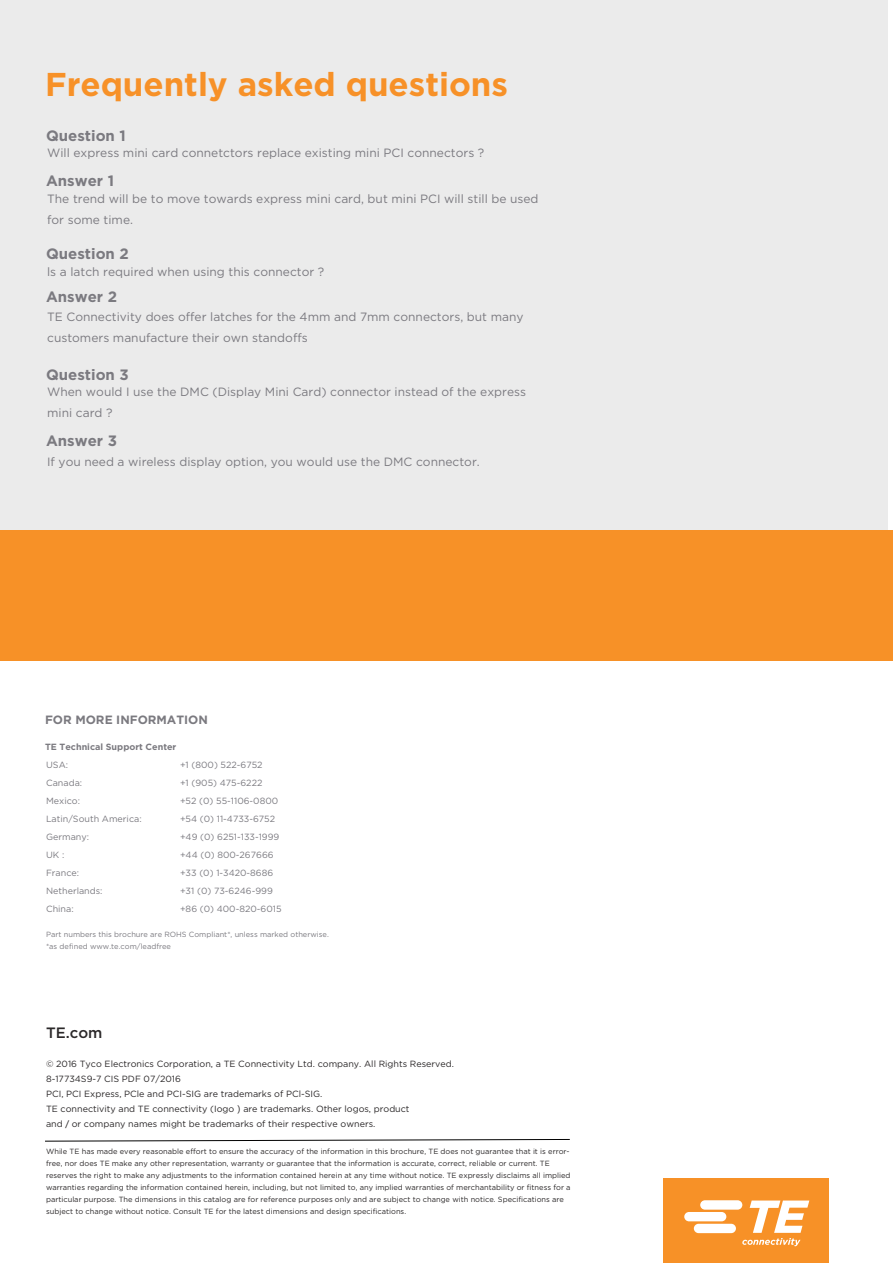
<style>
.page{position:relative;width:893px;height:1263px;background:#fff}
.page>*{position:absolute;margin:0;border:0;box-sizing:border-box;transform-origin:0 0}
.t1{font:700 33px "Gotham";color:#f79128}
.t2{font:700 15px "Gotham";color:#7b7a80}
.t3{font:500 15px "Gotham";color:#2b2829}
.t4{font:12px/21px "Gotham";color:#7b7a80}
.t5{font:700 12px "Gotham";color:#7b7a80}
.t6{font:9px/15px "Gotham";color:#2b2829}
.t7{font:9px/18px "Gotham";color:#7b7a80}
.t8{font:700 9px "Gotham";color:#7b7a80}
.t9{font:7.5px/12px "Gotham";color:#2b2829}
.t10{font:7.5px/12px "Gotham";color:#7b7a80}
.s1{font-family:"Microsoft Ya Hei"}
</style>
<div class="page">
<div style="left:663px;top:1178px;width:166px;height:85px;background:#f79127"></div>
<svg style="left:684px;top:1200px;width:125px;height:46px"></svg>
<div style="left:0;top:0;width:888px;height:580px;background:#ebebeb"></div>
<div style="left:0;top:530px;width:893px;height:130px;background:#f79127"></div>
<svg style="left:45px;top:1139px;width:525px;height:2px"></svg>
<h1 class="t1" style="left:45px;top:69px;width:465px">Frequently asked questions</h1>
<h2 class="t2" style="left:46px;top:129px;width:81px">Question 1</h2>
<h3 class="t4" style="left:47px;top:143px;width:439px">Will express mini card connetctors replace existing mini PCI connectors ?</h3>
<h2 class="t2" style="left:46px;top:174px;width:69px">Answer 1</h2>
<h3 class="t4" style="left:47px;top:189px;width:493px">The trend will be to move towards express mini card, but mini PCI will still be used for some time.</h3>
<h2 class="t2" style="left:46px;top:247px;width:84px">Question 2</h2>
<h3 class="t4" style="left:47px;top:262px;width:279px">ls a latch required when using this connector ?</h3>
<h2 class="t2" style="left:46px;top:290px;width:72px">Answer 2</h2>
<h3 class="t4" style="left:47px;top:307px;width:478px">TE Connectivity does offer latches for the 4mm and 7mm connectors, but many customers manufacture their own standoffs</h3>
<h2 class="t2" style="left:46px;top:368px;width:84px">Question 3</h2>
<h3 class="t4" style="left:47px;top:382px;width:480px">When would I use the DMC (Display Mini Card) connector instead of the express mini card ?</h3>
<h2 class="t2" style="left:46px;top:434px;width:72px">Answer 3</h2>
<h3 class="t4" style="left:47px;top:452px;width:434px">If you need a wireless display option, you would use the DMC connector.</h3>
<h3 class="t5" style="left:45px;top:714px;width:164px">FOR MORE INFORMATION</h3>
<p class="t8" style="left:45px;top:743px;width:133px">TE Technical Support Center</p>
<p class="t7" style="left:46px;top:756px;width:97px">USA:<br>Canada:<br>Mexico:<br>Latin/South America:<br>Germany:<br>UK :<br>France:<br>Netherlands:<br>China:</p>
<p class="t7" style="left:180px;top:756px;width:103px">+1 (800) 522-6752<br>+1 (905) 475-6222<br>+52 (0) 55-1106-0800 +54 (0) 11-4733-6752 +49 (0) 6251-133-1999 +44 (0) 800-267666 +33 (0) 1-3420-8686 +31 (0) 73-6246-999 +86 (0) 400-820-6015</p>
<p class="t10" style="left:46px;top:928px;width:284px">Part numbers this brochure are ROHS Compliant*, unless marked otherwise. *as defined www.te.com/leadfree</p>
<h2 class="t3" style="left:46px;top:1026px;width:58px">TE.com</h2>
<p class="t6" style="left:46px;top:1057px;width:409px">© 2016 Tyco Electronics Corporation, a TE Connectivity Ltd. company. All Rights Reserved.<br>8-17734S9-7 CIS PDF 07/2016<br>PCI, PCI Express, PCle and PCI-SIG are trademarks of PCl-SIG.<br>TE connectivity and TE connectivity (Iogo<span class="s1">）</span>are trademarks. Other logos, product<br>and<span class="s1">／</span>or company names might be trademarks of their respective owners.</p>
<p class="t9" style="left:46px;top:1146px;width:526px">While TE has made every reasonable effort to ensure the accuracy of the information in this brochure, TE does not guarantee that it is error&shy;free, nor does TE make any other representation, warranty or guarantee that the information is accurate, correct, reliable or current. TE reserves the right to make any adjustments to the information contained herein at any time without notice. TE expressly disclaims all implied warranties regarding the information contained herein, including, but not limited to, any implied warranties of merchantability or fitness for a particular purpose. The dimensions in this catalog are for reference purposes only and are subject to change with notice. Specifications are subject to change without notice. Consult TE for the latest dimensions and design specifications.</p>
</div>
